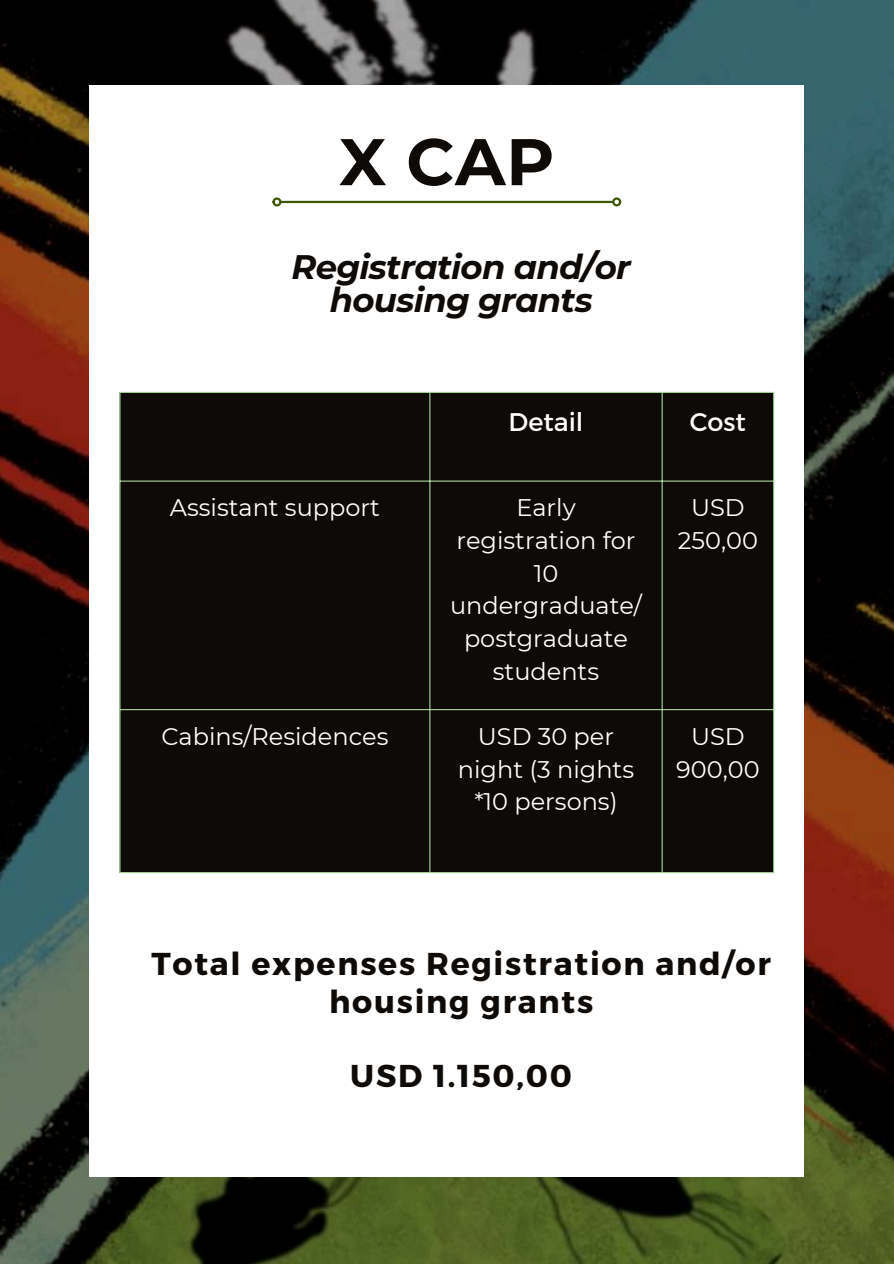
<style>
.page{position:relative;width:894px;height:1264px;background:#fff}
.page>*{position:absolute;margin:0;border:0;box-sizing:border-box;transform-origin:0 0}
.t1{font:700 65.85px "Montserrat";color:#0e0a07}
.t2{font:italic 700 33.9px/32.7px "Montserrat";letter-spacing:-.02em;color:#0e0a07;text-align:center}
.t3{font:700 31.65px/37.2px "Montserrat";letter-spacing:.055em;color:#0e0a07;text-align:center}
.t4{font:25.5px "Montserrat";color:#fff}
.t5{font:24px/32.7px "Montserrat";color:#fff;text-align:center}
</style>
<div class="page">
<img style="left:0;top:0;width:893px;height:1263px">
<div style="left:89px;top:86px;width:715px;height:1091px;background:#fff"></div>
<hr style="left:281px;top:201px;width:331px;height:2px;background:#3b5704">
<div style="left:272px;top:197px;width:9px;height:9px;border:2px solid #3b5704;border-radius:50%"></div>
<div style="left:612px;top:197px;width:9px;height:9px;border:2px solid #3b5704;border-radius:50%"></div>
<div style="left:120px;top:393px;width:653px;height:479px;background:#0e0a07"></div>
<hr style="left:119px;top:393px;width:1px;height:479px;background:#aad69d">
<hr style="left:429px;top:393px;width:1px;height:479px;background:#aad69d">
<hr style="left:661px;top:393px;width:1px;height:479px;background:#aad69d">
<hr style="left:773px;top:393px;width:1px;height:479px;background:#aad69d">
<hr style="left:119px;top:392px;width:655px;height:1px;background:#aad69d">
<hr style="left:119px;top:480px;width:655px;height:1px;background:#aad69d">
<hr style="left:119px;top:709px;width:655px;height:1px;background:#aad69d">
<hr style="left:119px;top:872px;width:655px;height:1px;background:#aad69d">
<h1 class="t1" style="left:339px;top:121px;width:216px">X CAP</h1>
<h2 class="t2" style="left:291px;top:250px;width:341px">Registration and/or housing grants</h2>
<p class="t4" style="left:508px;top:405px;width:76px">Detail</p>
<p class="t4" style="left:689px;top:405px;width:58px">Cost</p>
<p class="t5" style="left:170px;top:491px;width:211px">Assistant support</p>
<p class="t5" style="left:450px;top:491px;width:193px">Early registration for<br>10 undergraduate/ postgraduate students</p>
<p class="t5" style="left:677px;top:491px;width:81px">USD<br>250,00</p>
<p class="t5" style="left:161px;top:720px;width:228px">Cabins/Residences</p>
<p class="t5" style="left:458px;top:720px;width:178px">USD 30 per night (3 nights *10 persons)</p>
<p class="t5" style="left:676px;top:720px;width:85px">USD<br>900,00</p>
<h3 class="t3" style="left:151px;top:944px;width:620px">Total expenses Registration and/or housing grants</h3>
<h3 class="t3" style="left:350px;top:1055px;width:223px">USD 1.150,00</h3>
</div>
